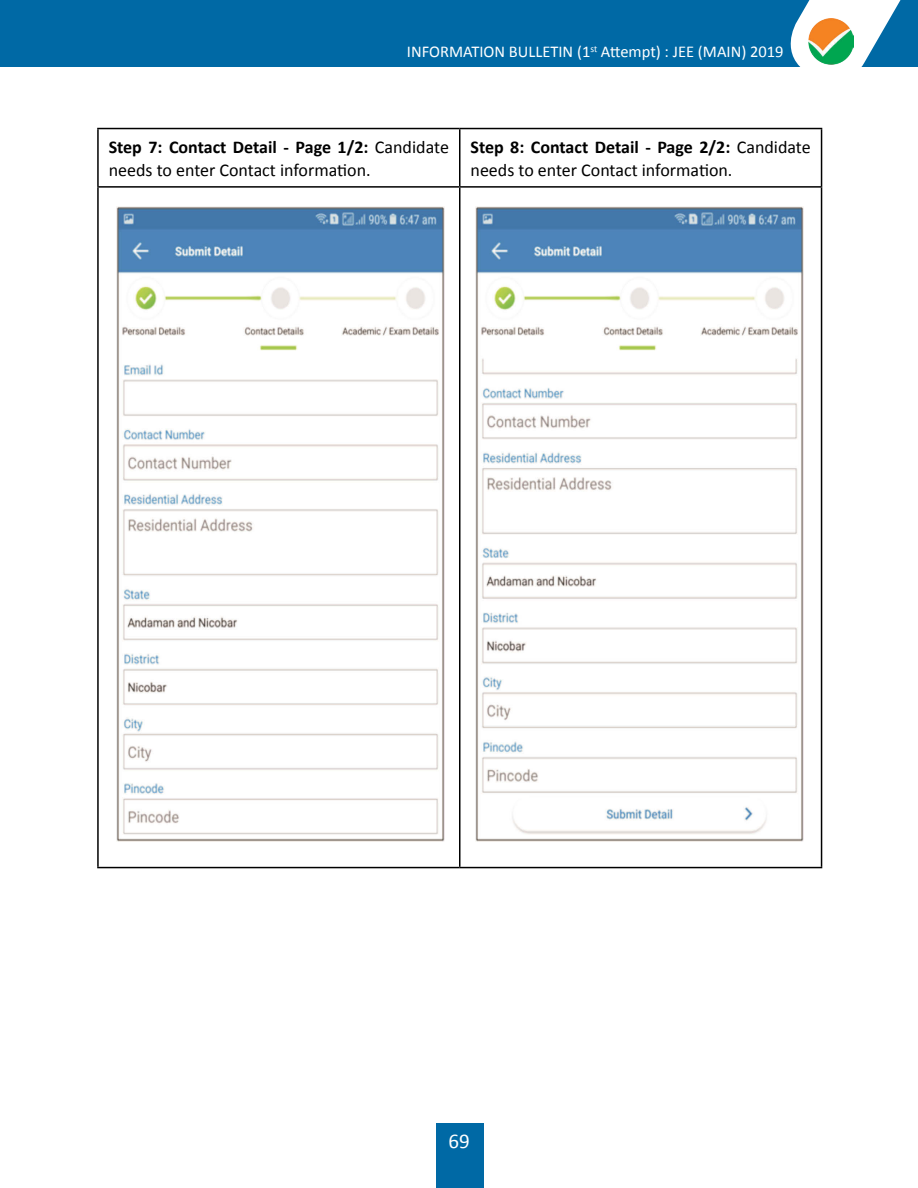
<style>
.page{position:relative;width:918px;height:1188px;background:#fff}
.page>*{position:absolute;margin:0;border:0;box-sizing:border-box;transform-origin:0 0}
.t1{font:21px "Calibri";color:#fff}
.t2{font:18px/23.2px "Calibri";color:#000}
.t3{font:16.5px "Calibri";color:#fff}
.s1{font-weight:700}
</style>
<div class="page">
<div style="left:0;top:0;width:918px;height:67px;background:#0069a5"></div>
<svg style="left:790px;top:0;width:111px;height:67px"></svg>
<div style="left:436px;top:1123px;width:47px;height:65px;background:#0069a5"></div>
<img style="left:808px;top:19px;width:46px;height:46px">
<hr style="left:97px;top:128px;width:363px;height:1px;background:#000">
<hr style="left:97px;top:129px;width:2px;height:57px;background:#000">
<hr style="left:460px;top:128px;width:362px;height:1px;background:#000">
<hr style="left:459px;top:129px;width:1px;height:57px;background:#000">
<hr style="left:821px;top:129px;width:1px;height:57px;background:#000">
<hr style="left:97px;top:186px;width:363px;height:2px;background:#000">
<hr style="left:97px;top:188px;width:2px;height:679px;background:#000">
<hr style="left:460px;top:186px;width:362px;height:2px;background:#000">
<hr style="left:459px;top:188px;width:1px;height:679px;background:#000">
<hr style="left:821px;top:188px;width:1px;height:679px;background:#000">
<hr style="left:97px;top:867px;width:363px;height:1px;background:#000">
<hr style="left:460px;top:867px;width:362px;height:1px;background:#000">
<img style="left:117px;top:207px;width:328px;height:634px">
<img style="left:475px;top:207px;width:329px;height:634px">
<p class="t3" style="left:407px;top:42px;width:378px">INFORMATION BULLETIN (1<sup>st</sup> Attempt) : JEE (MAIN) 2019</p>
<p class="t2" style="left:109px;top:134px;width:342px"><span class="s1">Step 7: Contact Detail - Page 1/2:</span> Candidate needs to enter Contact information.</p>
<p class="t2" style="left:471px;top:134px;width:342px"><span class="s1">Step 8: Contact Detail - Page 2/2:</span> Candidate needs to enter Contact information.</p>
<p class="t1" style="left:448px;top:1128px;width:23px">69</p>
</div>
